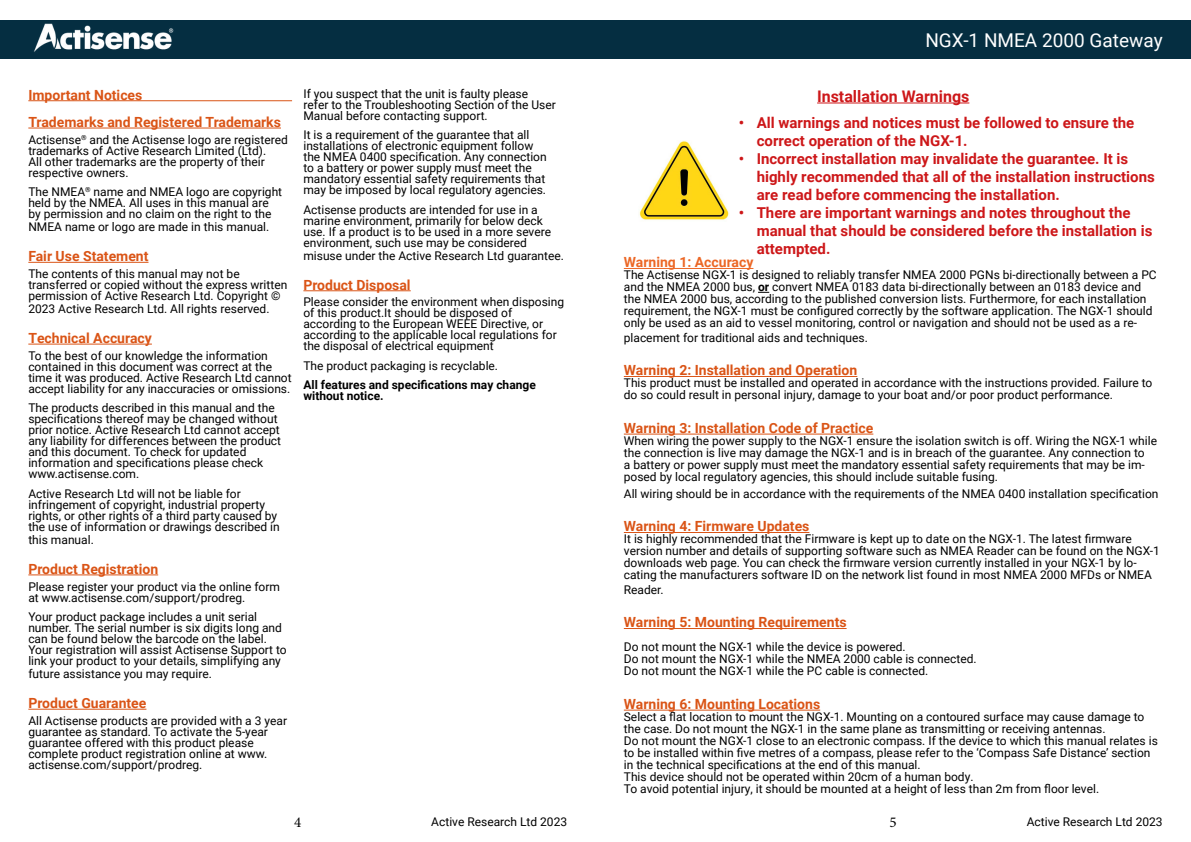
<style>
.page{position:relative;width:1191px;height:842px;background:#fff}
.page>*{position:absolute;margin:0;border:0;box-sizing:border-box;transform-origin:0 0}
.t1{font:19px "Roboto";color:#fff}
.t2{font:700 16px "Roboto";color:#cd1719}
.t3{font:700 15px/18px "Roboto";color:#cd1719}
.t4{font:15px "Minion Pro";color:#000}
.t5{font:700 14px/27.3px "Roboto";color:#da5416}
.t6{font:700 14px "Roboto";color:#ec6725}
.t7{font:12px/11px "Roboto";color:#000}
.t8{font:700 12px/11px "Roboto";color:#000}
.s1{font-weight:700}
</style>
<div class="page">
<hr style="left:28px;top:100px;width:264px;height:1px;background:#da5416">
<hr style="left:28px;top:128px;width:253px;height:1px;background:#da5416">
<hr style="left:28px;top:262px;width:120px;height:1px;background:#da5416">
<hr style="left:28px;top:344px;width:124px;height:1px;background:#da5416">
<hr style="left:28px;top:574px;width:130px;height:1px;background:#da5416">
<hr style="left:28px;top:709px;width:118px;height:1px;background:#da5416">
<hr style="left:303px;top:290px;width:108px;height:1px;background:#da5416">
<hr style="left:817px;top:103px;width:152px;height:1px;background:#cd1719">
<hr style="left:624px;top:268px;width:129px;height:1px;background:#ec6725">
<hr style="left:624px;top:376px;width:233px;height:1px;background:#da5416">
<hr style="left:624px;top:434px;width:249px;height:1px;background:#da5416">
<hr style="left:624px;top:532px;width:185px;height:1px;background:#da5416">
<hr style="left:624px;top:628px;width:222px;height:1px;background:#da5416">
<hr style="left:624px;top:710px;width:196px;height:1px;background:#da5416">
<img style="left:639px;top:141px;width:90px;height:79px">
<div style="left:0;top:20px;width:1191px;height:39px;background:#052e41"></div>
<img style="left:33px;top:23px;width:141px;height:29px">
<p class="t5" style="left:28px;top:81px;width:254px">Important Notices<br>Trademarks and Registered Trademarks</p>
<p class="t7" style="left:28px;top:133px;width:261px">Actisense<sup>®</sup> and the Actisense logo are registered trademarks of Active Research Limited (Ltd).<br>All other trademarks are the property of their respective owners.</p>
<p class="t7" style="left:28px;top:186px;width:255px">The NMEA<sup>®</sup> name and NMEA logo are copyright held by the NMEA. All uses in this manual are by permission and no claim on the right to the</p>
<p class="t7" style="left:28px;top:221px;width:242px">NMEA name or logo are made in this manual.</p>
<p class="t5" style="left:28px;top:242px;width:122px">Fair Use Statement</p>
<p class="t7" style="left:28px;top:268px;width:260px">The contents of this manual may not be transferred or copied without the express written permission of Active Research Ltd. Copyright ©</p>
<p class="t7" style="left:28px;top:303px;width:243px">2023 Active Research Ltd. All rights reserved.</p>
<p class="t5" style="left:28px;top:324px;width:125px">Technical Accuracy</p>
<p class="t7" style="left:28px;top:349px;width:265px">To the best of our knowledge the information contained in this document was correct at the time it was produced. Active Research Ltd cannot accept liability for any inaccuracies or omissions.</p>
<p class="t7" style="left:28px;top:402px;width:254px">The products described in this manual and the specifications thereof may be changed without prior notice. Active Research Ltd cannot accept any liability for differences between the product and this document. To check for updated information and specifications please check www.actisense.com.</p>
<p class="t7" style="left:28px;top:488px;width:253px">Active Research Ltd will not be liable for infringement of copyright, industrial property rights, or other rights of a third party caused by the use of information or drawings described in</p>
<p class="t7" style="left:28px;top:534px;width:67px">this manual.</p>
<p class="t5" style="left:28px;top:555px;width:131px">Product Registration</p>
<p class="t7" style="left:28px;top:580px;width:253px">Please register your product via the online form at www.actisense.com/support/prodreg.</p>
<p class="t7" style="left:28px;top:611px;width:260px">Your product package includes a unit serial number. The serial number is six digits long and can be found below the barcode on the label.<br>Your registration will assist Actisense Support to link your product to your details, simplifying any</p>
<p class="t7" style="left:28px;top:668px;width:185px">future assistance you may require.</p>
<p class="t5" style="left:28px;top:689px;width:120px">Product Guarantee</p>
<p class="t7" style="left:28px;top:715px;width:260px">All Actisense products are provided with a 3 year guarantee as standard. To activate the 5-year guarantee offered with this product please complete product registration online at www. actisense.com/support/prodreg.</p>
<p class="t7" style="left:303px;top:87px;width:254px">If you suspect that the unit is faulty please refer to the Troubleshooting Section of the User<br>Manual before contacting support.</p>
<p class="t7" style="left:303px;top:129px;width:245px">It is a requirement of the guarantee that all installations of electronic equipment follow the NMEA 0400 specification. Any connection to a battery or power supply must meet the mandatory essential safety requirements that may be imposed by local regulatory agencies.</p>
<p class="t7" style="left:303px;top:203px;width:249px">Actisense products are intended for use in a marine environment, primarily for below deck use. If a product is to be used in a more severe environment, such use may be considered</p>
<p class="t7" style="left:303px;top:249px;width:262px">misuse under the Active Research Ltd guarantee.</p>
<p class="t5" style="left:303px;top:271px;width:109px">Product Disposal</p>
<p class="t7" style="left:303px;top:296px;width:262px">Please consider the environment when disposing of this product.It should be disposed of according to the European WEEE Directive, or according to the applicable local regulations for the disposal of electrical equipment</p>
<p class="t7" style="left:303px;top:360px;width:196px">The product packaging is recyclable.</p>
<p class="t8" style="left:303px;top:379px;width:234px">All features and specifications may change without notice.</p>
<h1 class="t1" style="left:925px;top:27px;width:239px">NGX-1 NMEA 2000 Gateway</h1>
<h2 class="t2" style="left:817px;top:85px;width:154px">Installation Warnings</h2>
<p class="t3" style="left:756px;top:113px;width:379px;text-indent:-18px">• All warnings and notices must be followed to ensure the correct operation of the NGX-1.</p>
<p class="t3" style="left:756px;top:149px;width:399px;text-indent:-18px">• Incorrect installation may invalidate the guarantee. It is highly recommended that all of the installation instructions are read before commencing the installation.</p>
<p class="t3" style="left:756px;top:203px;width:397px;text-indent:-18px">• There are important warnings and notes throughout the manual that should be considered before the installation is attempted.</p>
<p class="t6" style="left:624px;top:253px;width:131px">Warning 1: Accuracy</p>
<p class="t7" style="left:624px;top:269px;width:534px;line-height:12px">The Actisense NGX-1 is designed to reliably transfer NMEA 2000 PGNs bi-directionally between a PC and the NMEA 2000 bus, <span class="s1">or</span> convert NMEA 0183 data bi-directionally between an 0183 device and the NMEA 2000 bus, according to the published conversion lists. Furthermore, for each installation requirement, the NGX-1 must be configured correctly by the software application. The NGX-1 should only be used as an aid to vessel monitoring, control or navigation and should not be used as a re-</p>
<p class="t7" style="left:624px;top:332px;width:246px">placement for traditional aids and techniques.</p>
<p class="t5" style="left:624px;top:356px;width:235px">Warning 2: Installation and Operation</p>
<p class="t7" style="left:624px;top:377px;width:530px;line-height:12px">This product must be installed and operated in accordance with the instructions provided. Failure to do so could result in personal injury, damage to your boat and/or poor product performance.</p>
<p class="t5" style="left:624px;top:414px;width:251px">Warning 3: Installation Code of Practice</p>
<p class="t7" style="left:624px;top:434px;width:535px;line-height:12px">When wiring the power supply to the NGX-1 ensure the isolation switch is off. Wiring the NGX-1 while the connection is live may damage the NGX-1 and is in breach of the guarantee. Any connection to<br>a battery or power supply must meet the mandatory essential safety requirements that may be im&shy;posed by local regulatory agencies, this should include suitable fusing.</p>
<p class="t7" style="left:624px;top:488px;width:536px">All wiring should be in accordance with the requirements of the NMEA 0400 installation specification</p>
<p class="t5" style="left:624px;top:512px;width:187px">Warning 4: Firmware Updates</p>
<p class="t7" style="left:624px;top:533px;width:537px;line-height:12px">It is highly recommended that the Firmware is kept up to date on the NGX-1. The latest firmware version number and details of supporting software such as NMEA Reader can be found on the NGX-1 downloads web page. You can check the firmware version currently installed in your NGX-1 by lo&shy;cating the manufacturers software ID on the network list found in most NMEA 2000 MFDs or NMEA</p>
<p class="t7" style="left:624px;top:584px;width:41px">Reader.</p>
<p class="t5" style="left:624px;top:608px;width:224px">Warning 5: Mounting Requirements</p>
<p class="t7" style="left:624px;top:641px;width:354px;line-height:12px">Do not mount the NGX-1 while the device is powered.<br>Do not mount the NGX-1 while the NMEA 2000 cable is connected.<br>Do not mount the NGX-1 while the PC cable is connected.</p>
<p class="t5" style="left:624px;top:690px;width:198px">Warning 6: Mounting Locations</p>
<p class="t7" style="left:624px;top:710px;width:535px;line-height:12px">Select a flat location to mount the NGX-1. Mounting on a contoured surface may cause damage to the case. Do not mount the NGX-1 in the same plane as transmitting or receiving antennas.<br>Do not mount the NGX-1 close to an electronic compass. If the device to which this manual relates is to be installed within five metres of a compass, please refer to the ‘Compass Safe Distance’ section in the technical specifications at the end of this manual.<br>This device should not be operated within 20cm of a human body.<br>To avoid potential injury, it should be mounted at a height of less than 2m from floor level.</p>
<p class="t4" style="left:294px;top:812px;width:9px">4</p>
<p class="t7" style="left:431px;top:816px;width:137px">Active Research Ltd 2023</p>
<p class="t4" style="left:889px;top:812px;width:9px">5</p>
<p class="t7" style="left:1026px;top:816px;width:137px">Active Research Ltd 2023</p>
</div>
